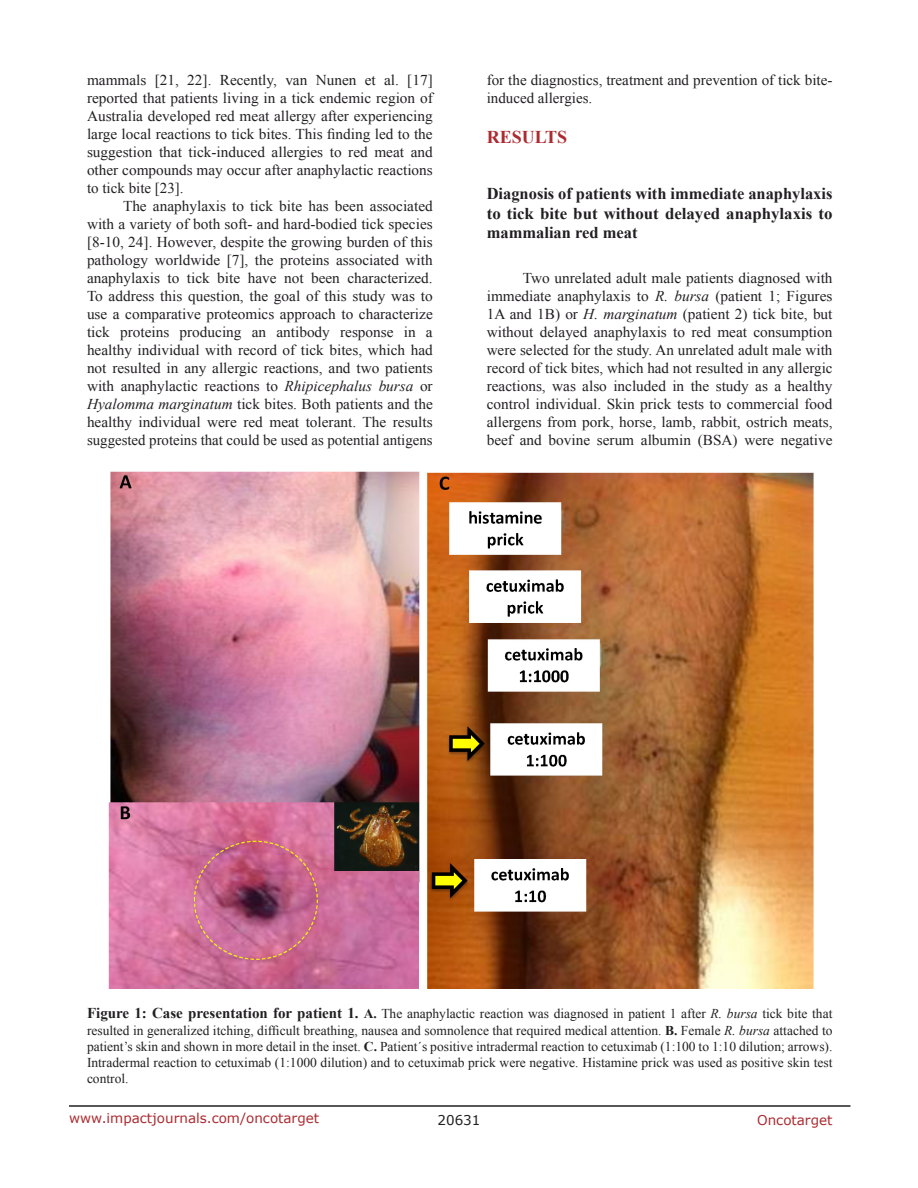
<style>
.page{position:relative;width:918px;height:1188px;background:#fff}
.page>*{position:absolute;margin:0;border:0;box-sizing:border-box;transform-origin:0 0}
.Heading{font:700 18px "Times New Roman";color:#ac2b31}
.SubHeading{font:700 16.5px/19.8px "Times New Roman";color:#221f22;text-align:justify}
.BodyText{font:15px/18px "Times New Roman";color:#221f22;text-align:justify}
.FigureText{font:13.5px/16.2px "Times New Roman";color:#221f22;text-align:justify}
.t1{font:13.5px "Verdana";color:#ac2b31}
.t2{font:13.5px "Verdana";color:#221f22}
.s1{font-style:italic}
.s2{font-weight:700;font-size:15px}
.s3{font-weight:700}
</style>
<div class="page">
<hr style="left:69px;top:1105px;width:781px;height:2px;background:#231f20">
<img style="left:108px;top:471px;width:706px;height:518px">
<p class="BodyText" style="left:87px;top:71px;width:347px">mammals [21, 22]. Recently, van Nunen et al. [17] reported that patients living in a tick endemic region of Australia developed red meat allergy after experiencing large local reactions to tick bites. This finding led to the suggestion that tick-induced allergies to red meat and other compounds may occur after anaphylactic reactions to tick bite [23].</p>
<p class="BodyText" style="left:87px;top:197px;width:347px;text-indent:36px">The anaphylaxis to tick bite has been associated with a variety of both soft- and hard-bodied tick species [8-10, 24]. However, despite the growing burden of this pathology worldwide [7], the proteins associated with anaphylaxis to tick bite have not been characterized.<br>To address this question, the goal of this study was to use a comparative proteomics approach to characterize tick proteins producing an antibody response in a healthy individual with record of tick bites, which had not resulted in any allergic reactions, and two patients with anaphylactic reactions to <span class="s1">Rhipicephalus bursa</span> or <span class="s1">Hyalomma marginatum</span> tick bites. Both patients and the healthy individual were red meat tolerant. The results suggested proteins that could be used as potential antigens</p>
<p class="BodyText" style="left:487px;top:71px;width:347px">for the diagnostics, treatment and prevention of tick bite&shy;induced allergies.</p>
<p class="Heading" style="left:487px;top:125px;width:82px">RESULTS</p>
<p class="SubHeading" style="left:487px;top:183px;width:347px">Diagnosis of patients with immediate anaphylaxis to tick bite but without delayed anaphylaxis to mammalian red meat</p>
<p class="BodyText" style="left:487px;top:269px;width:347px;text-indent:36px">Two unrelated adult male patients diagnosed with immediate anaphylaxis to <span class="s1">R. bursa</span> (patient 1; Figures 1A and 1B) or <span class="s1">H. marginatum</span> (patient 2) tick bite, but without delayed anaphylaxis to red meat consumption were selected for the study. An unrelated adult male with record of tick bites, which had not resulted in any allergic reactions, was also included in the study as a healthy control individual. Skin prick tests to commercial food allergens from pork, horse, lamb, rabbit, ostrich meats, beef and bovine serum albumin (BSA) were negative</p>
<p class="FigureText" style="left:87px;top:1006px;width:747px"><span class="s2">Figure 1: Case presentation for patient 1.</span> <span class="s3">A.</span> The anaphylactic reaction was diagnosed in patient 1 after <span class="s1">R. bursa</span> tick bite that resulted in generalized itching, difficult breathing, nausea and somnolence that required medical attention. <span class="s3">B.</span> Female <span class="s1">R. bursa</span> attached to patient’s skin and shown in more detail in the inset. <span class="s3">C.</span> Patient´s positive intradermal reaction to cetuximab (1:100 to 1:10 dilution; arrows).<br>Intradermal reaction to cetuximab (1:1000 dilution) and to cetuximab prick were negative. Histamine prick was used as positive skin test control.</p>
<p class="t1" style="left:69px;top:1109px;width:252px">www.impactjournals.com/oncotarget</p>
<p class="t2" style="left:438px;top:1111px;width:44px">20631</p>
<p class="t1" style="left:757px;top:1111px;width:77px">Oncotarget</p>
</div>
